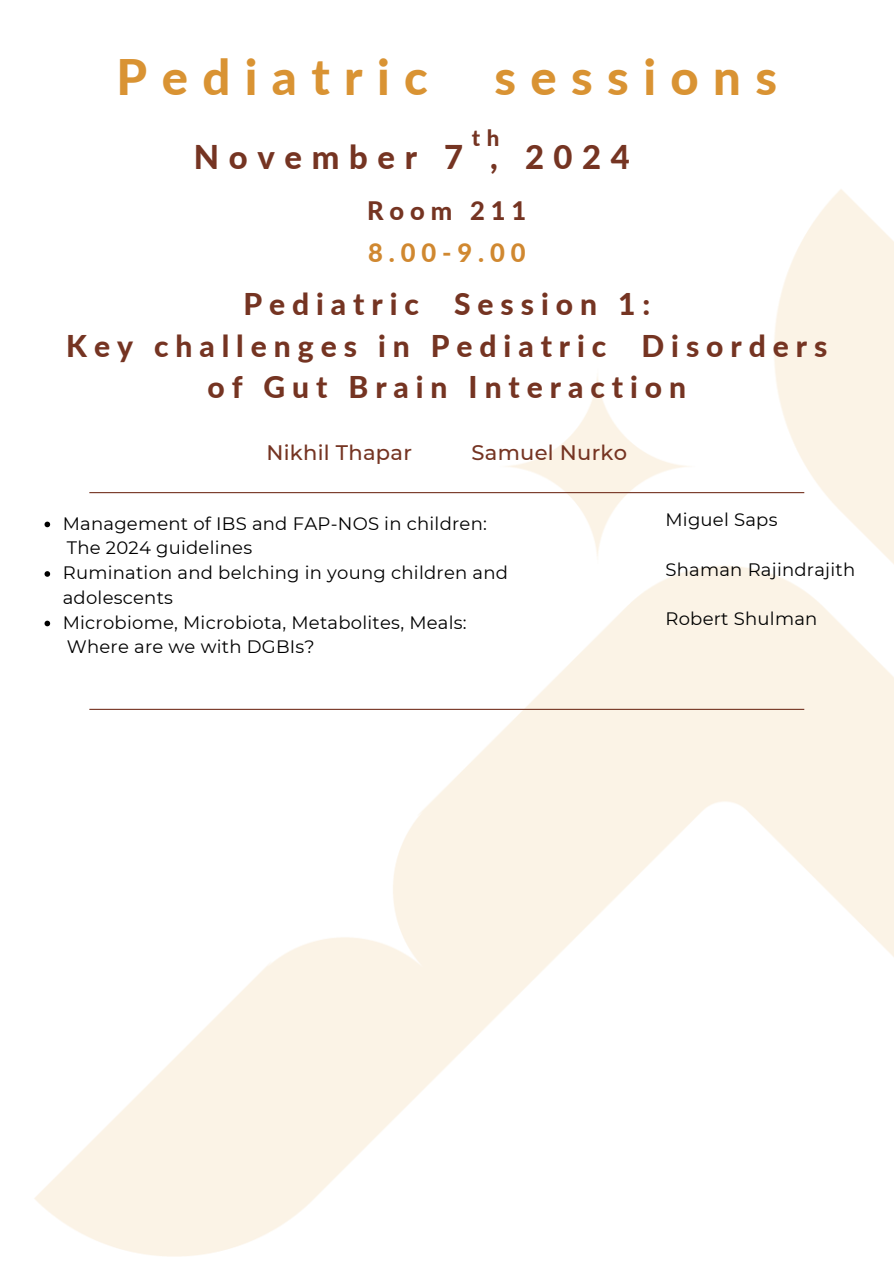
<style>
.page{position:relative;width:894px;height:1264px;background:#fff}
.page>*{position:absolute;margin:0;border:0;box-sizing:border-box;transform-origin:0 0}
.t1{font:800 48.9px "Lato";letter-spacing:.295em;color:#d99333}
.t2{font:800 32.7px "Lato";letter-spacing:.295em;color:#753422}
.t3{font:800 30px/41.7px "Lato";letter-spacing:.23em;color:#753422;text-align:center}
.t4{font:800 25.5px "Lato";color:#d08830}
.t5{font:800 25.5px "Lato";letter-spacing:.23em;color:#753422}
.t6{font:800 22.2px "Lato";color:#753422}
.t7{font:500 21px "Montserrat";letter-spacing:.015em;color:#753422}
.t8{font:18px/24.8px "Montserrat";letter-spacing:.015em;color:#000}
</style>
<div class="page">
<img style="left:34px;top:189px;width:859px;height:1068px">
<svg style="left:44px;top:521px;width:6px;height:6px"></svg>
<svg style="left:44px;top:571px;width:6px;height:5px"></svg>
<svg style="left:44px;top:620px;width:6px;height:6px"></svg>
<hr style="left:89px;top:708px;width:715px;height:2px;background:#753422">
<hr style="left:89px;top:492px;width:715px;height:1px;background:#753422">
<h1 class="t1" style="left:117px;top:46px;width:313px">Pediatric</h1>
<h1 class="t1" style="left:494px;top:46px;width:284px">sessions</h1>
<h4 class="t6" style="left:472px;top:124px;width:29px">t h</h4>
<p class="t2" style="left:194px;top:136px;width:437px">November 7 , 2024</p>
<h2 class="t5" style="left:367px;top:195px;width:161px">Room 211</h2>
<h3 class="t4" style="left:368px;top:237px;width:159px">8.00-9.00</h3>
<h3 class="t3" style="left:66px;top:283px;width:762px">Pediatric Session 1:<br>Key challenges in Pediatric Disorders of Gut Brain Interaction</h3>
<p class="t7" style="left:266px;top:440px;width:147px">Nikhil Thapar</p>
<p class="t7" style="left:471px;top:440px;width:157px">Samuel Nurko</p>
<p class="t8" style="left:63px;top:510px;width:425px">Management of IBS and FAP-NOS in children:</p>
<p class="t8" style="left:67px;top:535px;width:187px">The 2024 guidelines</p>
<p class="t8" style="left:63px;top:560px;width:446px">Rumination and belching in young children and adolescents</p>
<p class="t8" style="left:63px;top:609px;width:405px">Microbiome, Microbiota, Metabolites, Meals:</p>
<p class="t8" style="left:67px;top:634px;width:249px">Where are we with DGBIs?</p>
<h2 class="t8" style="left:665px;top:507px;width:113px">Miguel Saps</h2>
<h4 class="t8" style="left:665px;top:557px;width:191px">Shaman Rajindrajith</h4>
<p class="t8" style="left:665px;top:606px;width:153px">Robert Shulman</p>
</div>
